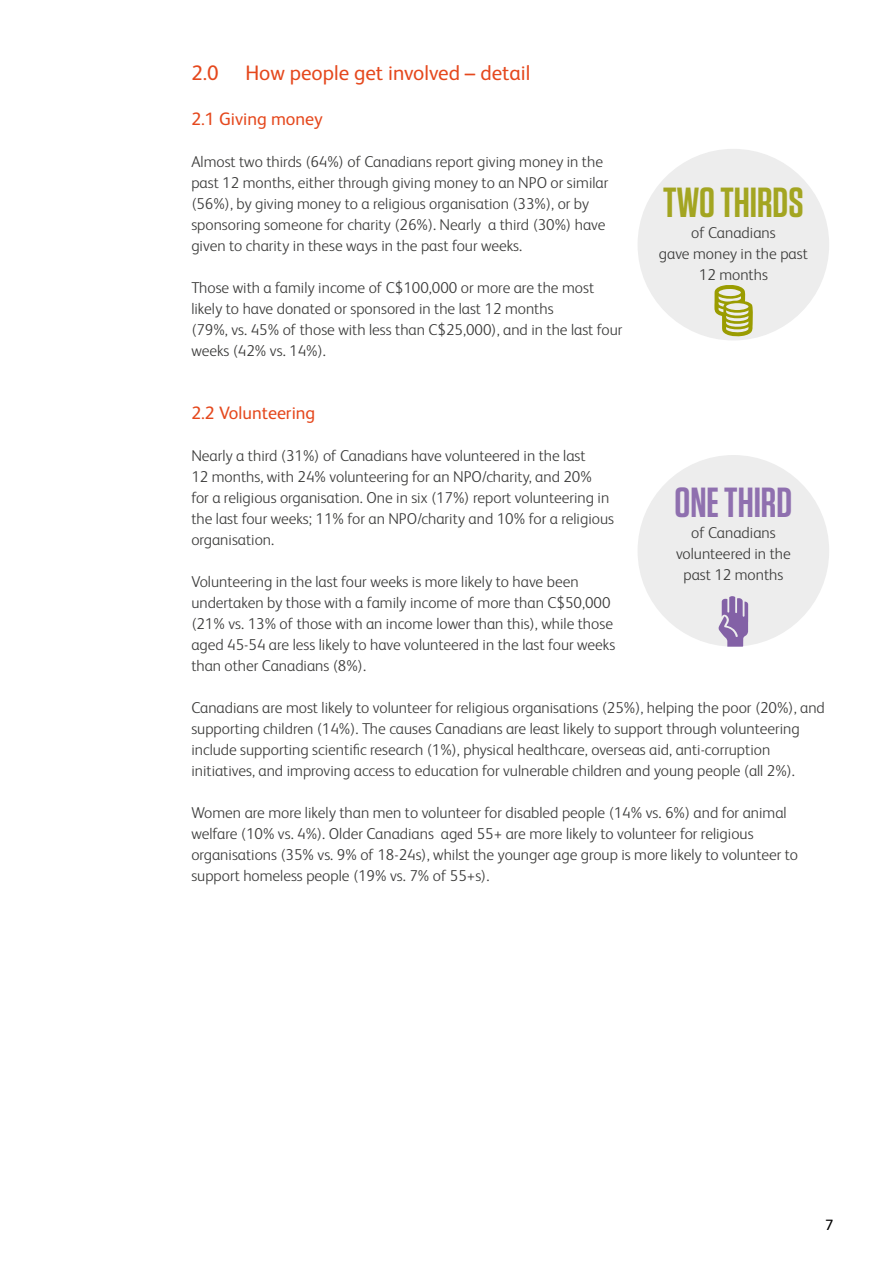
<style>
.page{position:relative;width:893px;height:1263px;background:#fff}
.page>*{position:absolute;margin:0;border:0;box-sizing:border-box;transform-origin:0 0}
.t1{font:600 42px "Tungsten";color:#a3a521}
.t2{font:600 42px "Tungsten";color:#8f70af}
.t3{font:21px "FS Albert Pro";color:#e5481d}
.t4{font:18px "FS Albert Pro";color:#e5481d}
.t5{font:300 15.75px/21px "FS Albert Pro";color:#3c3c3b}
.t6{font:15px "FS Albert Pro";color:#000}
</style>
<div class="page">
<div style="left:638px;top:149px;width:191px;height:191px;background:#ededed;border-radius:50%"></div>
<svg style="left:714px;top:285px;width:39px;height:51px"></svg>
<div style="left:638px;top:455px;width:191px;height:192px;background:#ededed;border-radius:50%"></div>
<svg style="left:719px;top:596px;width:29px;height:51px"></svg>
<h2 class="t3" style="left:191px;top:58px;width:29px">2.0</h2>
<h2 class="t3" style="left:245px;top:58px;width:286px">How people get involved – detail</h2>
<p class="t4" style="left:191px;top:106px;width:133px">2.1 Giving money</p>
<p class="t5" style="left:191px;top:150px;width:419px">Almost two thirds (64%) of Canadians report giving money in the past 12 months, either through giving money to an NPO or similar (56%), by giving money to a religious organisation (33%), or by sponsoring someone for charity (26%). Nearly a third (30%) have given to charity in these ways in the past four weeks.</p>
<p class="t5" style="left:191px;top:276px;width:433px">Those with a family income of C$100,000 or more are the most likely to have donated or sponsored in the last 12 months<br>(79%, vs. 45% of those with less than C$25,000), and in the last four weeks (42% vs. 14%).</p>
<h1 class="t1" style="left:663px;top:180px;width:142px">TWO THIRDS</h1>
<p class="t5" style="left:659px;top:221px;width:150px;text-align:center">of Canadians<br>gave money in the past<br>12 months</p>
<p class="t4" style="left:191px;top:400px;width:125px">2.2 Volunteering</p>
<p class="t5" style="left:191px;top:444px;width:424px">Nearly a third (31%) of Canadians have volunteered in the last<br>12 months, with 24% volunteering for an NPO/charity, and 20%<br>for a religious organisation. One in six (17%) report volunteering in the last four weeks; 11% for an NPO/charity and 10% for a religious organisation.</p>
<p class="t5" style="left:191px;top:570px;width:425px">Volunteering in the last four weeks is more likely to have been undertaken by those with a family income of more than C$50,000 (21% vs. 13% of those with an income lower than this), while those aged 45-54 are less likely to have volunteered in the last four weeks than other Canadians (8%).</p>
<p class="t5" style="left:191px;top:696px;width:635px">Canadians are most likely to volunteer for religious organisations (25%), helping the poor (20%), and supporting children (14%). The causes Canadians are least likely to support through volunteering include supporting scientific research (1%), physical healthcare, overseas aid, anti-corruption initiatives, and improving access to education for vulnerable children and young people (all 2%).</p>
<p class="t5" style="left:191px;top:801px;width:608px">Women are more likely than men to volunteer for disabled people (14% vs. 6%) and for animal welfare (10% vs. 4%). Older Canadians aged 55+ are more likely to volunteer for religious organisations (35% vs. 9% of 18-24s), whilst the younger age group is more likely to volunteer to support homeless people (19% vs. 7% of 55+s).</p>
<h1 class="t2" style="left:674px;top:480px;width:119px">ONE THIRD</h1>
<p class="t5" style="left:676px;top:521px;width:116px;text-align:center">of Canadians volunteered in the past 12 months</p>
<p class="t6" style="left:825px;top:1214px;width:10px">7</p>
</div>
